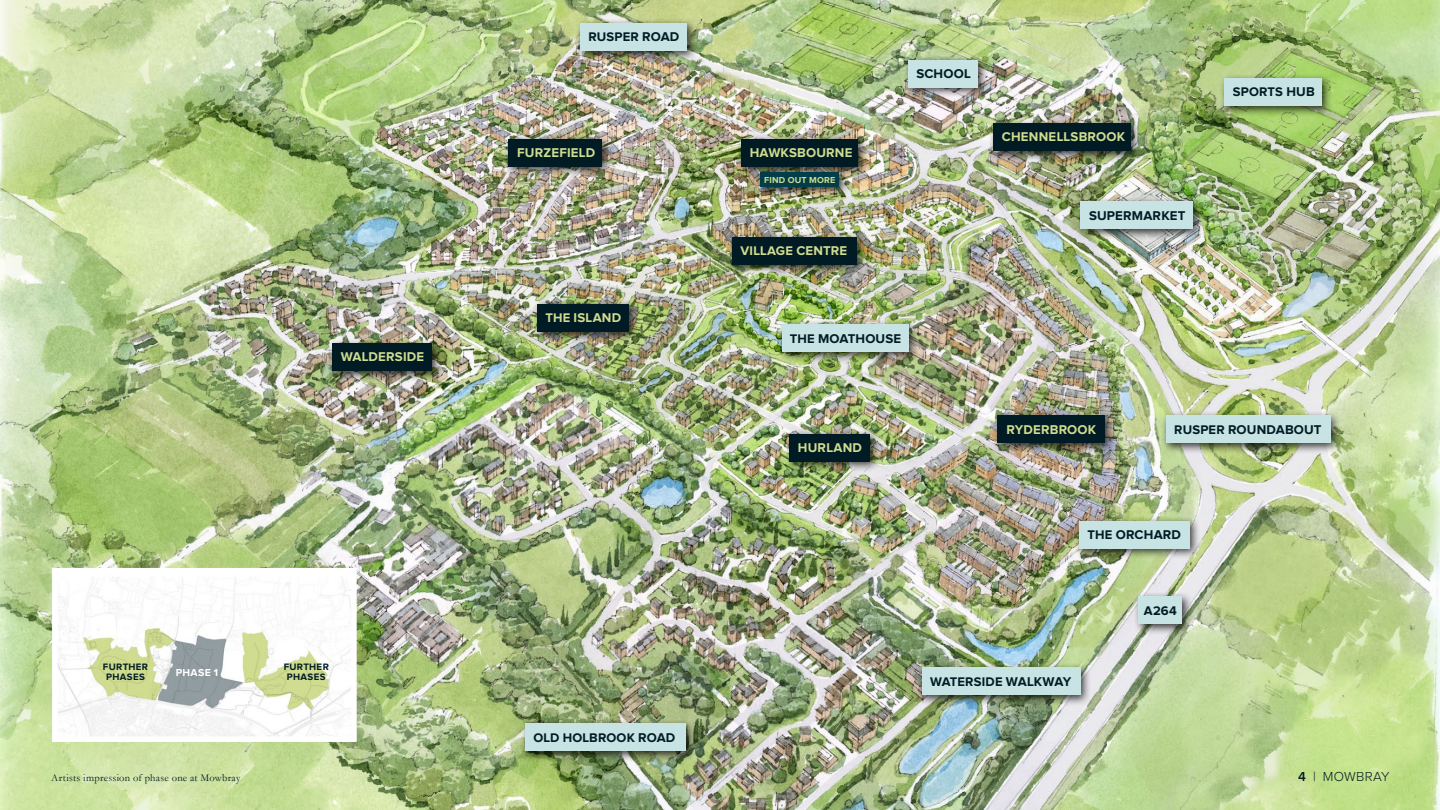
<style>
.page{position:relative;width:1440px;height:810px;background:#fff}
.page>*{position:absolute;margin:0;border:0;box-sizing:border-box;transform-origin:0 0}
.t1{font:300 13.5px "Proxima Nova";letter-spacing:.02em;color:#031b24}
.t2{font:700 13.2px "Proxima Nova";letter-spacing:.015em;color:#d0dc90}
.t3{font:700 13.2px "Proxima Nova";letter-spacing:.015em;color:#001b23}
.t4{font:700 12.9px "Proxima Nova";letter-spacing:.015em;color:#001b23}
.t5{font:700 12.9px "Proxima Nova";letter-spacing:.02em;color:#d0dc90}
.t6{font:10.5px "Garamond";letter-spacing:.02em;color:#001b23}
.t7{font:700 10.5px "Proxima Nova";letter-spacing:.035em;color:#fff}
.t8{font:700 9.6px/9.6px "Proxima Nova";letter-spacing:.035em;color:#001b23;text-align:center}
.t9{font:700 9px "Proxima Nova";letter-spacing:.025em;color:#d0dc90}
.s1{font-size:13.2px}
.s2{font-size:12.9px}
.s3{font-weight:600}
</style>
<div class="page">
<img style="left:0;top:0;width:1440px;height:810px">
<div style="left:503px;top:133px;width:110px;height:45px;background:#000;opacity:.75"></div>
<div style="left:508px;top:139px;width:94px;height:27px;background:#001b23"></div>
<div style="left:736px;top:133px;width:133px;height:45px;background:#000;opacity:.75"></div>
<div style="left:742px;top:139px;width:116px;height:27px;background:#001b23"></div>
<div style="left:784px;top:428px;width:97px;height:45px;background:#000;opacity:.75"></div>
<div style="left:789px;top:434px;width:81px;height:28px;background:#001b23"></div>
<div style="left:532px;top:299px;width:108px;height:44px;background:#000;opacity:.75"></div>
<div style="left:537px;top:304px;width:91px;height:28px;background:#001b23"></div>
<div style="left:327px;top:338px;width:116px;height:44px;background:#000;opacity:.75"></div>
<div style="left:332px;top:343px;width:100px;height:28px;background:#001b23"></div>
<div style="left:988px;top:118px;width:153px;height:44px;background:#000;opacity:.75"></div>
<div style="left:993px;top:123px;width:137px;height:28px;background:#001b23"></div>
<div style="left:992px;top:410px;width:124px;height:44px;background:#000;opacity:.75"></div>
<div style="left:998px;top:415px;width:107px;height:28px;background:#001b23"></div>
<div style="left:575px;top:17px;width:123px;height:45px;background:#000;opacity:.75"></div>
<div style="left:580px;top:23px;width:107px;height:28px;background:#c7e3e3"></div>
<div style="left:1160px;top:410px;width:182px;height:44px;background:#000;opacity:.75"></div>
<div style="left:1166px;top:415px;width:164px;height:28px;background:#c7e3e3"></div>
<div style="left:519px;top:718px;width:178px;height:44px;background:#000;opacity:.75"></div>
<div style="left:525px;top:723px;width:160px;height:28px;background:#c7e3e3"></div>
<div style="left:777px;top:319px;width:143px;height:44px;background:#000;opacity:.75"></div>
<div style="left:782px;top:324px;width:126px;height:28px;background:#c7e3e3"></div>
<div style="left:902px;top:54px;width:87px;height:45px;background:#000;opacity:.75"></div>
<div style="left:908px;top:60px;width:70px;height:28px;background:#c7e3e3"></div>
<div style="left:1219px;top:73px;width:114px;height:44px;background:#000;opacity:.75"></div>
<div style="left:1224px;top:78px;width:98px;height:28px;background:#c7e3e3"></div>
<div style="left:1075px;top:196px;width:129px;height:44px;background:#000;opacity:.75"></div>
<div style="left:1081px;top:201px;width:112px;height:28px;background:#c7e3e3"></div>
<div style="left:1074px;top:515px;width:127px;height:45px;background:#000;opacity:.75"></div>
<div style="left:1079px;top:521px;width:111px;height:28px;background:#c7e3e3"></div>
<div style="left:916px;top:662px;width:176px;height:44px;background:#000;opacity:.75"></div>
<div style="left:922px;top:668px;width:158px;height:27px;background:#c7e3e3"></div>
<div style="left:727px;top:231px;width:141px;height:45px;background:#000;opacity:.75"></div>
<div style="left:732px;top:237px;width:125px;height:28px;background:#001b23"></div>
<img style="left:59px;top:575px;width:291px;height:160px">
<div style="left:1133px;top:591px;width:60px;height:44px;background:#000;opacity:.75"></div>
<div style="left:1139px;top:596px;width:43px;height:28px;background:#c7e3e3"></div>
<div style="left:756px;top:167px;width:94px;height:31px;background:#000;opacity:.75"></div>
<div style="left:760px;top:172px;width:79px;height:15px;background:#023e49"></div>
<p class="t2" style="left:341px;top:351px;width:85px">WALDERSIDE</p>
<p class="t8" style="left:103px;top:663px;width:47px">FURTHER<br>PHASES</p>
<p class="t8" style="left:284px;top:663px;width:47px">FURTHER<br>PHASES</p>
<p class="t7" style="left:176px;top:668px;width:44px">PHASE 1</p>
<p class="t4" style="left:588px;top:31px;width:92px">RUSPER <span class="s1">ROAD</span></p>
<p class="t3" style="left:916px;top:68px;width:56px">SCHOOL</p>
<p class="t2" style="left:517px;top:147px;width:79px">FURZEFIELD</p>
<p class="t2" style="left:750px;top:147px;width:104px">HAWKSBOURNE</p>
<p class="t9" style="left:764px;top:176px;width:73px">FIND OUT MORE</p>
<p class="t2" style="left:545px;top:312px;width:77px"><span class="s2">THE</span> ISLAND</p>
<p class="t5" style="left:741px;top:245px;width:108px">VILLAGE <span class="s1">CENTRE</span></p>
<p class="t3" style="left:790px;top:332px;width:113px"><span class="s2">THE</span> MOATHOUSE</p>
<p class="t2" style="left:1002px;top:131px;width:125px">CHENNELLSBROOK</p>
<p class="t3" style="left:1089px;top:209px;width:98px">SUPERMARKET</p>
<p class="t4" style="left:1233px;top:86px;width:84px">SPORTS <span class="s1">HUB</span></p>
<p class="t4" style="left:533px;top:731px;width:144px">OLD HOLBROOK <span class="s1">ROAD</span></p>
<p class="t2" style="left:798px;top:442px;width:66px">HURLAND</p>
<p class="t2" style="left:1006px;top:423px;width:91px">RYDERBROOK</p>
<p class="t3" style="left:1174px;top:423px;width:149px"><span class="s2">RUSPER</span> ROUNDABOUT</p>
<p class="t3" style="left:1088px;top:529px;width:95px"><span class="s2">THE</span> ORCHARD</p>
<p class="t4" style="left:930px;top:676px;width:143px">WATERSIDE <span class="s1">WALKWAY</span></p>
<p class="t4" style="left:1144px;top:604px;width:34px">A264</p>
<p class="t6" style="left:51px;top:771px;width:191px">Artists impression of phase one at Mowbray</p>
<p class="t1" style="left:1298px;top:771px;width:93px"><span class="s3">4</span> | MOWBRAY</p>
</div>
